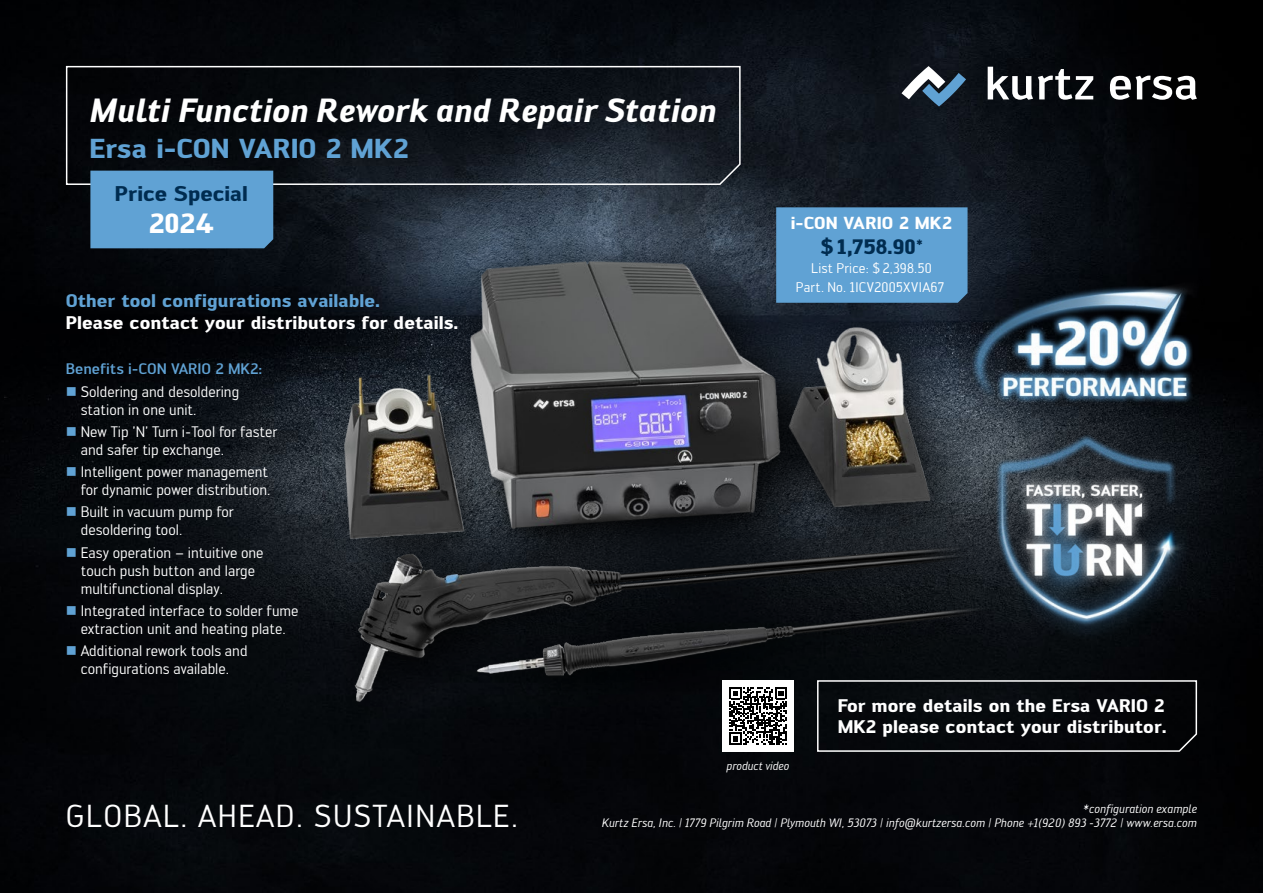
<style>
.page{position:relative;width:1263px;height:893px;background:#fff}
.page>*{position:absolute;margin:0;border:0;box-sizing:border-box;transform-origin:0 0}
.t1{font:italic 700 33px "Engel";letter-spacing:-.005em;color:#fff}
.t2{font:31.2px "Engel";letter-spacing:.05em;color:#fff}
.t3{font:700 27.45px "Engel";color:#fff}
.t4{font:700 27px "Engel";color:#60a2d4}
.t5{font:700 21px "Engel";color:#002c50}
.t6{font:700 20.55px "Engel";color:#002c50}
.t7{font:700 18px/21.6px "Engel";color:#fff}
.t8{font:700 18px "Engel";color:#60a2d4}
.t9{font:700 17.1px "Engel";letter-spacing:.005em;color:#fff}
.t10{font:15px/18px "Engel";color:#fff}
.t11{font:500 15px "Engel";color:#60a2d4}
.t12{font:13.8px/18.9px "Engel";letter-spacing:.015em;color:#fff;text-align:center}
.t13{font:italic 12px/14.4px "Engel";color:#fff;text-align:right}
.t14{font:italic 11.7px "Engel";color:#fff}
.s1{color:#60a2d4}
</style>
<div class="page">
<img style="left:0;top:0;width:1263px;height:893px">
<img style="left:272px;top:202px;width:826px;height:550px">
<svg style="left:988px;top:67px;width:105px;height:33px"></svg>
<svg style="left:1110px;top:76px;width:87px;height:24px"></svg>
<svg style="left:901px;top:66px;width:65px;height:41px"></svg>
<div style="left:776px;top:207px;width:191px;height:96px;background:#60a2d4"></div>
<svg style="left:65px;top:65px;width:676px;height:121px;background:#13181e"></svg>
<div style="left:90px;top:171px;width:183px;height:77px;background:#60a2d4"></div>
<img style="left:954px;top:557px;width:266px;height:103px">
<img style="left:909px;top:235px;width:332px;height:322px">
<div style="left:722px;top:680px;width:72px;height:72px;background:#fff"></div>
<svg style="left:729px;top:687px;width:58px;height:58px"></svg>
<div style="left:816px;top:679px;width:382px;height:73px;background:#06080b"></div>
<h1 class="t1" style="left:90px;top:90px;width:628px">Multi Function Rework and Repair Station</h1>
<h3 class="t4" style="left:90px;top:132px;width:321px">Ersa i-CON VARIO 2 MK2</h3>
<h3 class="t5" style="left:115px;top:181px;width:134px">Price Special</h3>
<h3 class="t3" style="left:149px;top:206px;width:67px">2024</h3>
<p class="t8" style="left:66px;top:290px;width:316px">Other tool configurations available.</p>
<p class="t7" style="left:66px;top:312px;width:394px">Please contact your distributors for details.</p>
<p class="t9" style="left:791px;top:213px;width:163px">i-CON VARIO 2 MK2</p>
<h3 class="t6" style="left:820px;top:234px;width:104px">$1,758.90<sup>*</sup></h3>
<p class="t12" style="left:796px;top:259px;width:150px">List Price: $2,398.50<br>Part. No. 1ICV2005XVIA67</p>
<p class="t11" style="left:66px;top:360px;width:198px">Benefits i-CON VARIO 2 MK2:</p>
<p class="t10" style="left:81px;top:382px;width:160px;text-indent:-15px"><span class="s1">■</span> Soldering and desoldering station in one unit.</p>
<p class="t10" style="left:81px;top:422px;width:198px;text-indent:-15px"><span class="s1">■</span> New Tip ’N’ Turn i-Tool for faster and safer tip exchange.</p>
<p class="t10" style="left:66px;top:463px;width:206px;text-align:right"><span class="s1">■</span> Intelligent power management for dynamic power distribution.</p>
<p class="t10" style="left:81px;top:503px;width:154px;text-indent:-15px"><span class="s1">■</span> Built in vacuum pump for desoldering tool.</p>
<p class="t10" style="left:81px;top:543px;width:184px;text-indent:-15px"><span class="s1">■</span> Easy operation – intuitive one touch push button and large multifunctional display.</p>
<p class="t10" style="left:66px;top:601px;width:234px;text-align:center"><span class="s1">■</span> Integrated interface to solder fume extraction unit and heating plate.</p>
<p class="t10" style="left:66px;top:642px;width:183px;text-align:center"><span class="s1">■</span> Additional rework tools and configurations available.</p>
<p class="t14" style="left:726px;top:759px;width:64px">product video</p>
<p class="t7" style="left:838px;top:694px;width:330px">For more details on the Ersa VARIO 2<br>MK2 please contact your distributor.</p>
<h2 class="t2" style="left:66px;top:798px;width:454px">GLOBAL. AHEAD. SUSTAINABLE.</h2>
<p class="t13" style="left:602px;top:801px;width:597px">*configuration example<br>Kurtz Ersa, Inc. | 1779 Pilgrim Road | Plymouth WI, 53073 | info@kurtzersa.com | Phone +1(920) 893 -3772 | www.ersa.com</p>
</div>
